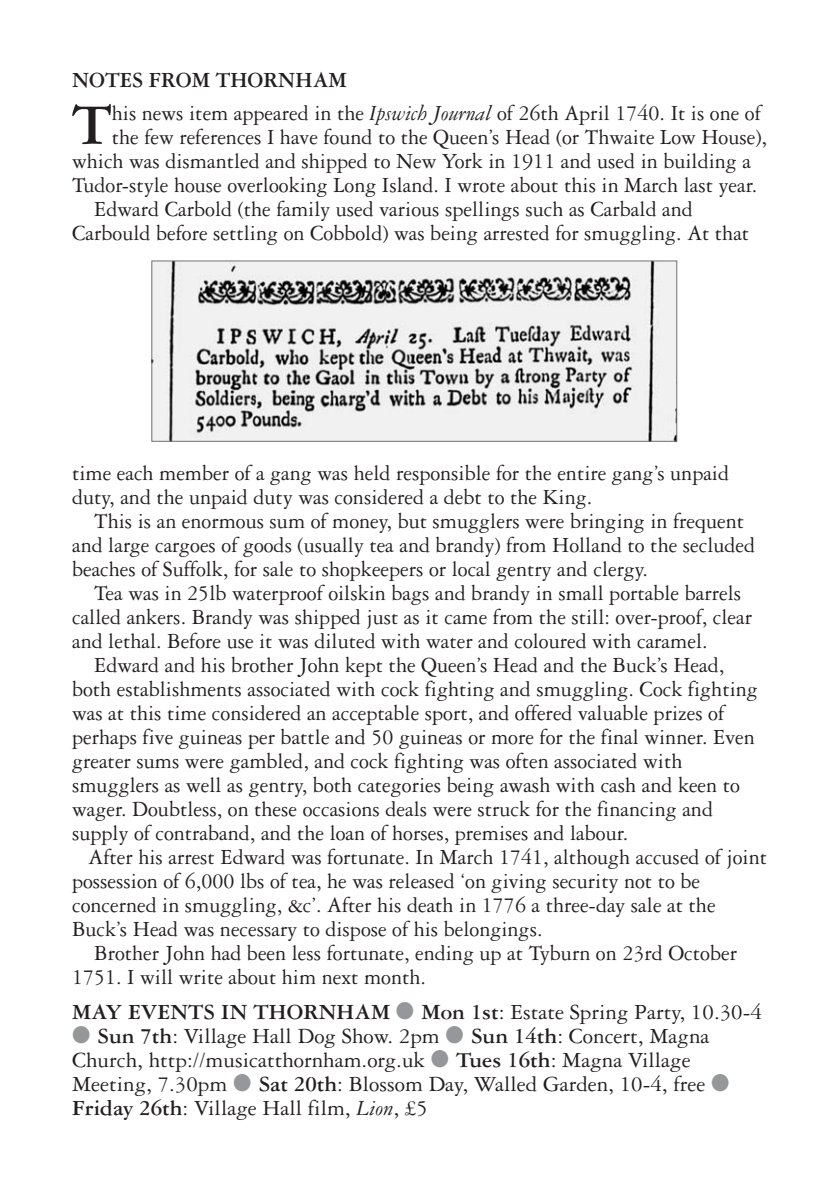
<style>
.page{position:relative;width:840px;height:1191px;background:#fff}
.page>*{position:absolute;margin:0;border:0;box-sizing:border-box;transform-origin:0 0}
.t1{font:700 62.2px "Garamond Three";color:#231f20;scale:.96 1}
.t2{font:23px/24px "Garamond Three";color:#231f20;scale:.96 1}
.t3{font:23px/24px "Garamond Three";color:#231f20}
.t4{font:700 23px "Garamond Three";color:#231f20;scale:.96 1}
.s1{font-style:italic}
.s2{font-weight:700}
.s3{color:#95979a}
</style>
<div class="page">
<img style="left:154px;top:263px;width:520px;height:176px">
<p class="t4" style="left:72px;top:72px;width:288px">NOTES FROM THORNHAM</p>
<h1 class="t1" style="left:72px;top:103px;width:43px">T</h1>
<p class="t2" style="left:112px;top:103px;width:677px">his news item appeared in the <span class="s1">Ipswich Journal</span> of 26th April 1740. It is one of</p>
<p class="t2" style="left:112px;top:127px;width:683px">the few references I have found to the Queen’s Head (or Thwaite Low House),</p>
<p class="t2" style="left:72px;top:151px;width:708px">which was dismantled and shipped to New York in 1911 and used in building a</p>
<p class="t2" style="left:72px;top:175px;width:715px">Tudor-style house overlooking Long Island. I wrote about this in March last year.</p>
<p class="t2" style="left:94px;top:199px;width:624px">Edward Carbold (the family used various spellings such as Carbald and</p>
<p class="t2" style="left:72px;top:223px;width:706px">Carbould before settling on Cobbold) was being arrested for smuggling. At that</p>
<p class="t2" style="left:72px;top:463px;width:685px">time each member of a gang was held responsible for the entire gang’s unpaid duty, and the unpaid duty was considered a debt to the King.</p>
<p class="t2" style="left:72px;top:511px;width:712px;text-indent:22px">This is an enormous sum of money, but smugglers were bringing in frequent and large cargoes of goods (usually tea and brandy) from Holland to the secluded beaches of Suffolk, for sale to shopkeepers or local gentry and clergy.</p>
<p class="t2" style="left:72px;top:583px;width:709px;text-indent:22px">Tea was in 25lb waterproof oilskin bags and brandy in small portable barrels called ankers. Brandy was shipped just as it came from the still: over-proof, clear and lethal. Before use it was diluted with water and coloured with caramel.</p>
<p class="t2" style="left:72px;top:655px;width:715px;text-indent:22px">Edward and his brother John kept the Queen’s Head and the Buck’s Head, both establishments associated with cock fighting and smuggling. Cock fighting was at this time considered an acceptable sport, and offered valuable prizes of perhaps five guineas per battle and 50 guineas or more for the final winner. Even greater sums were gambled, and cock fighting was often associated with smugglers as well as gentry, both categories being awash with cash and keen to wager. Doubtless, on these occasions deals were struck for the financing and supply of contraband, and the loan of horses, premises and labour.</p>
<p class="t2" style="left:72px;top:847px;width:725px;text-indent:17px">After his arrest Edward was fortunate. In March 1741, although accused of joint possession of 6,000 lbs of tea, he was released ‘on giving security not to be concerned in smuggling, &amp;c’. After his death in 1776 a three-day sale at the Buck’s Head was necessary to dispose of his belongings.</p>
<p class="t2" style="left:72px;top:943px;width:693px;text-indent:22px">Brother John had been less fortunate, ending up at Tyburn on 23rd October<br>1751. I will write about him next month.</p>
<p class="t3" style="left:72px;top:1002px;width:691px"><span class="s2">MAY EVENTS IN THORNHAM</span> <span class="s3">●</span> <span class="s2">Mon 1st</span>: Estate Spring Party, 10.30-4</p>
<p class="t3" style="left:72px;top:1026px;width:658px"><span class="s3">●</span> <span class="s2">Sun 7th</span>: Village Hall Dog Show. 2pm <span class="s3">●</span> <span class="s2">Sun 14th</span>: Concert, Magna Church, http://musicatthornham.org.uk <span class="s3">●</span> <span class="s2">Tues 16th</span>: Magna Village Meeting, 7.30pm <span class="s3">●</span> <span class="s2">Sat 20th</span>: Blossom Day, Walled Garden, 10-4, free <span class="s3">● </span><span class="s2">Friday 26th</span>: Village Hall film, <span class="s1">Lion</span>, £5</p>
</div>
